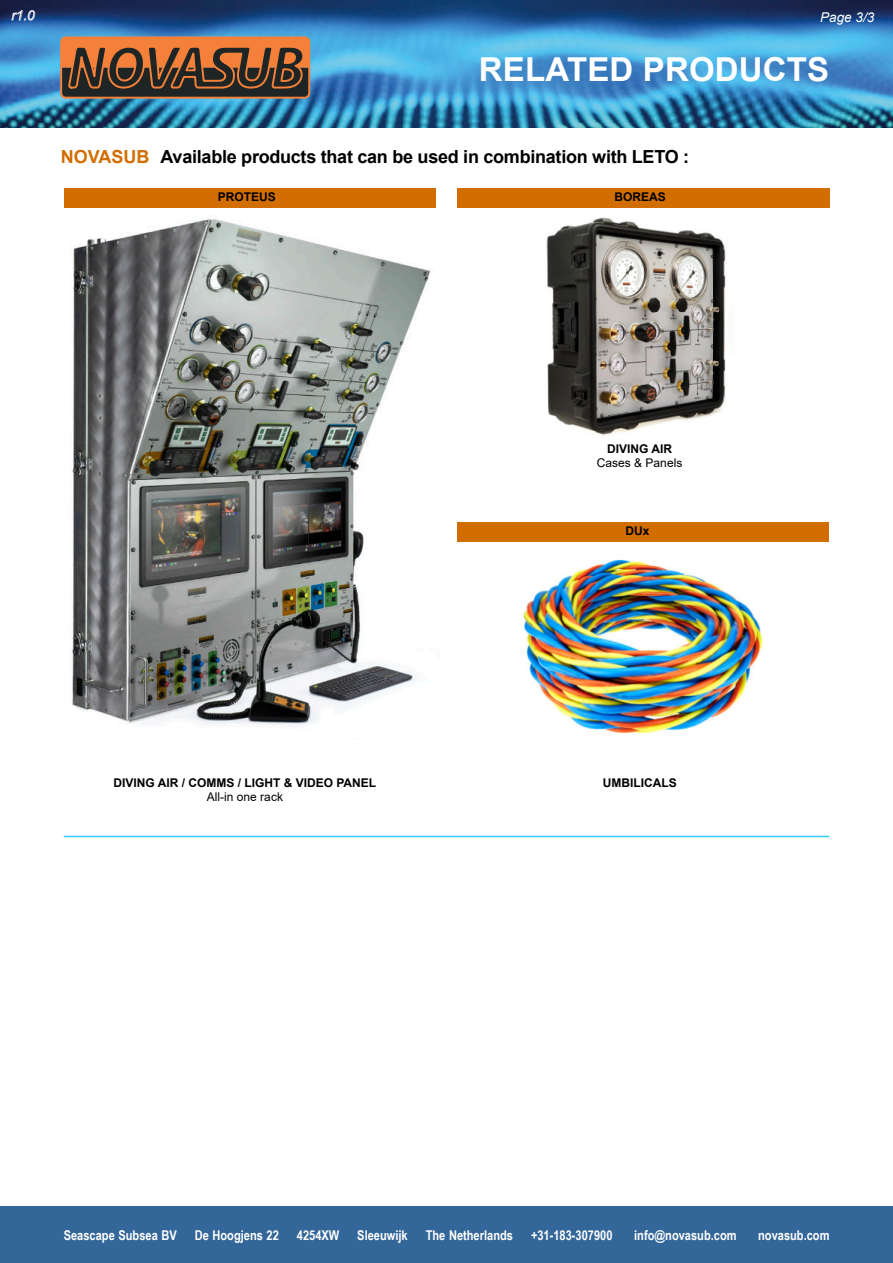
<style>
.page{position:relative;width:893px;height:1263px;background:#fff}
.page>*{position:absolute;margin:0;border:0;box-sizing:border-box;transform-origin:0 0}
.t1{font:700 33px "Arial";letter-spacing:.005em;color:#fff}
.t2{font:700 18px "Arial";letter-spacing:-.015em;color:#000}
.t3{font:700 13.5px "Arial Narrow";color:#fff}
.t4{font:italic 13.5px "Arial";color:#fff}
.t5{font:700 12px "Arial";color:#000}
.t6{font:12px "Arial";color:#000}
.s1{color:#d26e00}
</style>
<div class="page">
<div style="left:0;top:1206px;width:893px;height:57px;background:#369"></div>
<img style="left:0;top:0;width:893px;height:128px">
<svg style="left:61px;top:36px;width:248px;height:63px;background:#804e2d"></svg>
<div style="left:60px;top:36px;width:250px;height:63px;border:2px solid #f48039;border-radius:5px"></div>
<svg style="left:11px;top:10px;width:24px;height:11px"></svg>
<img style="left:546px;top:217px;width:180px;height:218px">
<div style="left:64px;top:188px;width:372px;height:20px;background:#d26e00"></div>
<img style="left:72px;top:219px;width:359px;height:508px">
<div style="left:457px;top:188px;width:373px;height:20px;background:#d26e00"></div>
<hr style="left:64px;top:836px;width:765px;height:1px;background:#3cf">
<img style="left:523px;top:560px;width:242px;height:174px">
<div style="left:457px;top:522px;width:372px;height:20px;background:#d26e00"></div>
<p class="t4" style="left:11px;top:10px;width:25px">r1.0</p>
<p class="t4" style="left:820px;top:12px;width:56px">Page 3/3</p>
<h1 class="t1" style="left:479px;top:57px;width:352px">RELATED PRODUCTS</h1>
<h2 class="t2" style="left:61px;top:150px;width:630px"><span class="s1">NOVASUB</span> Available products that can be used in combination with LETO :</h2>
<p class="t5" style="left:218px;top:193px;width:60px">PROTEUS</p>
<p class="t5" style="left:614px;top:192px;width:53px">BOREAS</p>
<p class="t5" style="left:114px;top:778px;width:264px">DIVING AIR / COMMS / LIGHT &amp; VIDEO PANEL</p>
<p class="t6" style="left:207px;top:792px;width:78px">All-in one rack</p>
<p class="t5" style="left:607px;top:444px;width:66px">DIVING AIR</p>
<p class="t6" style="left:597px;top:458px;width:87px">Cases &amp; Panels</p>
<p class="t5" style="left:625px;top:527px;width:26px">DUx</p>
<p class="t5" style="left:603px;top:779px;width:75px">UMBILICALS</p>
<p class="t3" style="left:64px;top:1230px;width:115px">Seascape Subsea BV</p>
<p class="t3" style="left:195px;top:1230px;width:86px">De Hoogjens 22</p>
<p class="t3" style="left:297px;top:1230px;width:44px">4254XW</p>
<p class="t3" style="left:357px;top:1230px;width:52px">Sleeuwĳk</p>
<p class="t3" style="left:426px;top:1230px;width:89px">The Netherlands</p>
<p class="t3" style="left:531px;top:1230px;width:83px">+31-183-307900</p>
<p class="t3" style="left:634px;top:1230px;width:104px">info@novasub.com</p>
<p class="t3" style="left:758px;top:1230px;width:73px">novasub.com</p>
</div>
